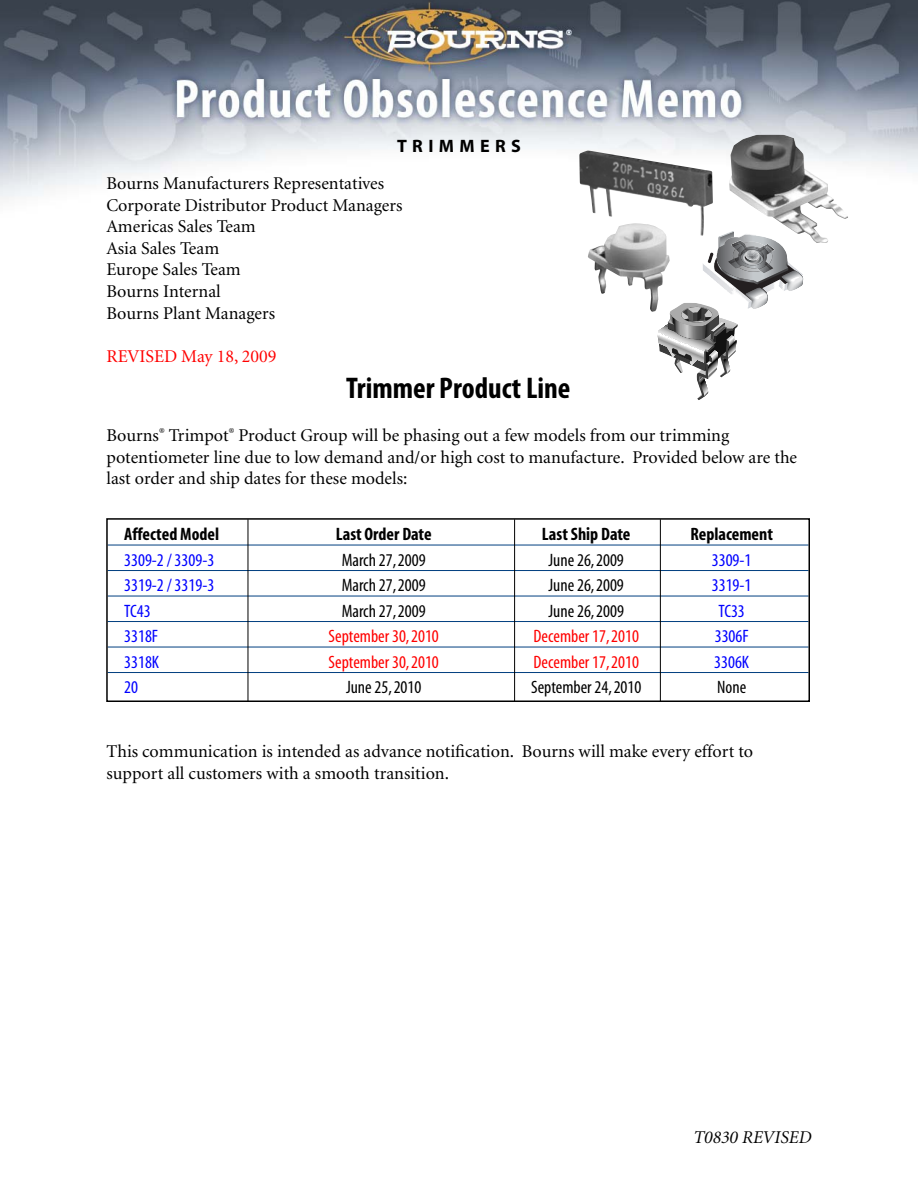
<style>
.page{position:relative;width:918px;height:1188px;background:#fff}
.page>*{position:absolute;margin:0;border:0;box-sizing:border-box;transform-origin:0 0}
.t1{font:700 condensed 30px "Myriad Pro";color:#000}
.t2{font:18px/21.6px "Minion";color:#000}
.t3{font:condensed 18px "Myriad";color:#000}
.t4{font:condensed 18px "Myriad";color:#00f}
.t5{font:condensed 18px "Myriad";color:#f00}
.t6{font:700 condensed 18px "Myriad";color:#000}
.t7{font:18px "Minion";color:#f00}
.t8{font:italic 18px "Minion";color:#000}
.t9{font:700 18px "Myriad Pro";letter-spacing:.3em;color:#000}
</style>
<div class="page">
<img style="left:0;top:0;width:918px;height:199px">
<hr style="left:108px;top:545px;width:700px;height:1px;background:#003f80">
<hr style="left:108px;top:570px;width:700px;height:1px;background:#003f80">
<hr style="left:108px;top:596px;width:700px;height:1px;background:#003f80">
<hr style="left:108px;top:621px;width:700px;height:1px;background:#003f80">
<hr style="left:108px;top:647px;width:700px;height:1px;background:#003f80">
<hr style="left:108px;top:672px;width:700px;height:1px;background:#003f80">
<div style="left:106px;top:518px;width:704px;height:184px;border:2px solid #000"></div>
<hr style="left:248px;top:519px;width:1px;height:182px;background:#000">
<hr style="left:514px;top:519px;width:1px;height:182px;background:#000">
<hr style="left:660px;top:519px;width:1px;height:182px;background:#000">
<img style="left:579px;top:151px;width:134px;height:85px">
<svg style="left:727px;top:233px;width:77px;height:57px"></svg>
<img style="left:731px;top:243px;width:43px;height:29px">
<img style="left:729px;top:135px;width:119px;height:108px">
<img style="left:588px;top:223px;width:82px;height:89px">
<svg style="left:657px;top:302px;width:81px;height:98px"></svg>
<p class="t9" style="left:397px;top:139px;width:125px">TRIMMERS</p>
<p class="t2" style="left:107px;top:174px;width:298px">Bourns Manufacturers Representatives<br>Corporate Distributor Product Managers<br>Americas Sales Team<br>Asia Sales Team<br>Europe Sales Team<br>Bourns Internal<br>Bourns Plant Managers</p>
<p class="t7" style="left:107px;top:349px;width:172px">REVISED May 18, 2009</p>
<h1 class="t1" style="left:346px;top:377px;width:226px">Trimmer Product Line</h1>
<p class="t2" style="left:106px;top:426px;width:692px">Bourns<sup>®</sup> Trimpot<sup>®</sup> Product Group will be phasing out a few models from our trimming potentiometer line due to low demand and/or high cost to manufacture. Provided below are the last order and ship dates for these models:</p>
<p class="t6" style="left:124px;top:528px;width:96px">Affected Model</p>
<p class="t6" style="left:336px;top:528px;width:97px">Last Order Date</p>
<p class="t6" style="left:542px;top:528px;width:90px">Last Ship Date</p>
<p class="t6" style="left:690px;top:528px;width:84px">Replacement</p>
<p class="t4" style="left:124px;top:553px;width:92px">3309-2 / 3309-3</p>
<p class="t3" style="left:342px;top:553px;width:85px">March 27, 2009</p>
<p class="t3" style="left:549px;top:553px;width:77px">June 26, 2009</p>
<p class="t4" style="left:712px;top:553px;width:41px">3309-1</p>
<p class="t4" style="left:124px;top:579px;width:92px">3319-2 / 3319-3</p>
<p class="t3" style="left:342px;top:579px;width:85px">March 27, 2009</p>
<p class="t3" style="left:549px;top:579px;width:77px">June 26, 2009</p>
<p class="t4" style="left:712px;top:579px;width:41px">3319-1</p>
<p class="t4" style="left:124px;top:604px;width:28px">TC43</p>
<p class="t3" style="left:342px;top:604px;width:85px">March 27, 2009</p>
<p class="t3" style="left:549px;top:604px;width:77px">June 26, 2009</p>
<p class="t4" style="left:719px;top:604px;width:28px">TC33</p>
<p class="t4" style="left:124px;top:630px;width:35px">3318F</p>
<p class="t5" style="left:329px;top:630px;width:112px">September 30, 2010</p>
<p class="t5" style="left:533px;top:630px;width:107px">December 17, 2010</p>
<p class="t4" style="left:715px;top:630px;width:35px">3306F</p>
<p class="t4" style="left:124px;top:655px;width:36px">3318K</p>
<p class="t5" style="left:329px;top:655px;width:112px">September 30, 2010</p>
<p class="t5" style="left:533px;top:655px;width:107px">December 17, 2010</p>
<p class="t4" style="left:714px;top:655px;width:36px">3306K</p>
<p class="t4" style="left:124px;top:681px;width:15px">20</p>
<p class="t3" style="left:346px;top:681px;width:77px">June 25, 2010</p>
<p class="t3" style="left:531px;top:681px;width:112px">September 24, 2010</p>
<p class="t3" style="left:717px;top:681px;width:31px">None</p>
<p class="t2" style="left:106px;top:742px;width:648px">This communication is intended as advance notification. Bourns will make every effort to support all customers with a smooth transition.</p>
<p class="t8" style="left:693px;top:1130px;width:120px">T0830 REVISED</p>
</div>
